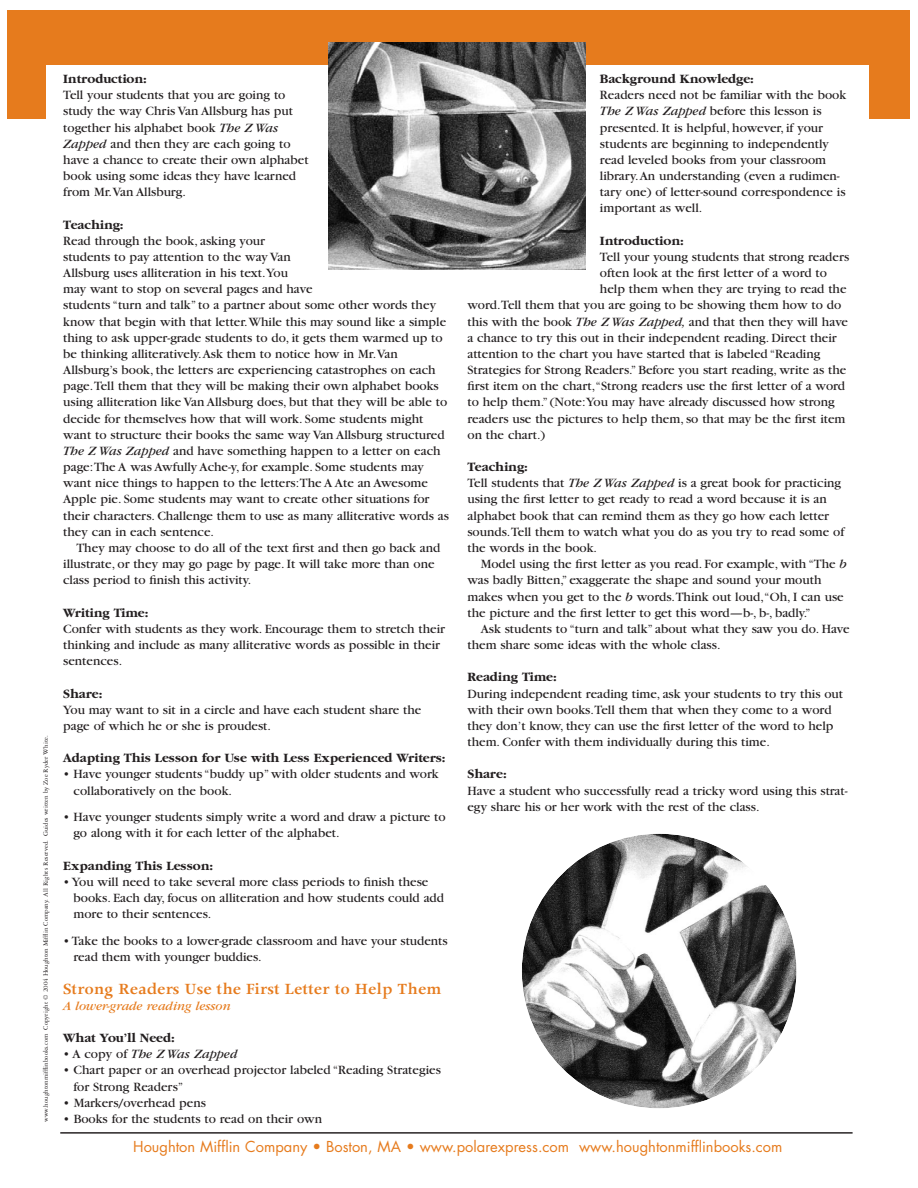
<style>
.page{position:relative;width:918px;height:1188px;background:#fff}
.page>*{position:absolute;margin:0;border:0;box-sizing:border-box;transform-origin:0 0}
.t1{font:600 17.7px "Apollo";color:#e67b1d}
.t2{font:14.7px "Futura";color:#e67b1d}
.t3{font:13.2px/16.2px "Garamond";color:#231f20}
.t4{font:700 13.2px "Garamond";color:#231f20}
.t5{font:italic 13.2px "Garamond";color:#e67b1d}
.t6{font:italic 13.2px "Garamond";color:#231f20}
.t7{font:7.05px "Garamond Three";color:#231f20}
.s1{font-style:italic}
.s2{font-style:normal}
.s3{font-weight:700}
</style>
<div class="page">
<div style="left:10px;top:11px;width:900px;height:108px;background:#e67b1d"></div>
<div style="left:46px;top:65px;width:823px;height:95px;background:#fff"></div>
<img style="left:329px;top:43px;width:256px;height:227px">
<hr style="left:7px;top:11px;width:3px;height:108px;background:#e67b1d">
<hr style="left:60px;top:1132px;width:793px;height:2px;background:#231f20">
<img style="left:522px;top:834px;width:274px;height:274px;border-radius:50%">
<p class="t7" style="left:43px;top:1122px;width:388px;rotate:-90deg">www.houghtonmifflinbooks.com Copyright © 2004 Houghton Mifflin Company. All Rights Reserved. Guides written by Zoe Ryder White.</p>
<p class="t4" style="left:63px;top:74px;width:85px">Introduction:</p>
<p class="t3" style="left:63px;top:88px;width:247px">Tell your students that you are going to study the way Chris Van Allsburg has put together his alphabet book <span class="s1">The Z Was Zapped</span> and then they are each going to have a chance to create their own alphabet book using some ideas they have learned from Mr.Van Allsburg.</p>
<p class="t4" style="left:63px;top:219px;width:62px">Teaching:</p>
<p class="t3" style="left:63px;top:234px;width:387px">Read through the book, asking your<br>students to pay attention to the way Van<br>Allsburg uses alliteration in his text.You<br>may want to stop on several pages and have<br>students “turn and talk” to a partner about some other words they know that begin with that letter.While this may sound like a simple thing to ask upper-grade students to do, it gets them warmed up to be thinking alliteratively.Ask them to notice how in Mr.Van Allsburg’s book, the letters are experiencing catastrophes on each page.Tell them that they will be making their own alphabet books using alliteration like Van Allsburg does, but that they will be able to decide for themselves how that will work. Some students might want to structure their books the same way Van Allsburg structured <span class="s1">The Z Was Zapped</span> and have something happen to a letter on each page:The A was Awfully Ache-y, for example. Some students may want nice things to happen to the letters:The A Ate an Awesome Apple pie. Some students may want to create other situations for their characters. Challenge them to use as many alliterative words as they can in each sentence.</p>
<p class="t3" style="left:63px;top:541px;width:379px;text-indent:13px">They may choose to do all of the text first and then go back and illustrate, or they may go page by page. It will take more than one class period to finish this activity.</p>
<p class="t4" style="left:63px;top:607px;width:87px">Writing Time:</p>
<p class="t3" style="left:63px;top:622px;width:383px">Confer with students as they work. Encourage them to stretch their thinking and include as many alliterative words as possible in their sentences.</p>
<p class="t4" style="left:63px;top:688px;width:41px">Share:</p>
<p class="t3" style="left:63px;top:703px;width:360px">You may want to sit in a circle and have each student share the page of which he or she is proudest.</p>
<p class="t4" style="left:63px;top:753px;width:384px">Adapting This Lesson for Use with Less Experienced Writers:</p>
<p class="t3" style="left:74px;top:767px;width:367px;text-indent:-10px">• Have younger students “buddy up” with older students and work collaboratively on the book.</p>
<p class="t3" style="left:74px;top:810px;width:374px;text-indent:-10px">• Have younger students simply write a word and draw a picture to go along with it for each letter of the alphabet.</p>
<p class="t4" style="left:63px;top:860px;width:151px">Expanding This Lesson:</p>
<p class="t3" style="left:74px;top:875px;width:372px;text-indent:-10px">• You will need to take several more class periods to finish these books. Each day, focus on alliteration and how students could add more to their sentences.</p>
<p class="t3" style="left:74px;top:934px;width:376px;text-indent:-10px">• Take the books to a lower-grade classroom and have your students read them with younger buddies.</p>
<h1 class="t1" style="left:63px;top:982px;width:380px">Strong Readers Use the First Letter to Help Them</h1>
<p class="t5" style="left:63px;top:1001px;width:169px">A lower-grade reading lesson</p>
<p class="t4" style="left:63px;top:1033px;width:113px">What You’ll Need:</p>
<p class="t6" style="left:63px;top:1050px;width:176px"><span class="s2">• A copy of</span> The Z Was Zapped</p>
<p class="t3" style="left:74px;top:1063px;width:369px;text-indent:-10px">• Chart paper or an overhead projector labeled “Reading Strategies for Strong Readers”</p>
<p class="t3" style="left:63px;top:1096px;width:144px">• Markers/overhead pens</p>
<p class="t3" style="left:63px;top:1112px;width:260px">• Books for the students to read on their own</p>
<p class="t4" style="left:600px;top:74px;width:155px">Background Knowledge:</p>
<p class="t3" style="left:600px;top:88px;width:248px">Readers need not be familiar with the book <span class="s1">The Z Was Zapped</span> before this lesson is presented. It is helpful, however, if your students are beginning to independently read leveled books from your classroom library.An understanding (even a rudimen&shy;tary one) of letter-sound correspondence is important as well.</p>
<p class="t4" style="left:600px;top:235px;width:85px">Introduction:</p>
<p class="t3" style="left:600px;top:250px;width:251px">Tell your young students that strong readers</p>
<p class="t3" style="left:600px;top:266px;width:229px">often look at the first letter of a word to</p>
<p class="t3" style="left:600px;top:282px;width:248px">help them when they are trying to read the</p>
<p class="t3" style="left:467px;top:298px;width:375px">word.Tell them that you are going to be showing them how to do</p>
<p class="t3" style="left:467px;top:315px;width:382px">this with the book <span class="s1">The Z Was Zapped,</span> and that then they will have</p>
<p class="t3" style="left:467px;top:331px;width:371px">a chance to try this out in their independent reading. Direct their</p>
<p class="t3" style="left:467px;top:347px;width:355px">attention to the chart you have started that is labeled “Reading</p>
<p class="t3" style="left:467px;top:363px;width:380px">Strategies for Strong Readers.” Before you start reading, write as the</p>
<p class="t3" style="left:467px;top:379px;width:379px">first item on the chart,“Strong readers use the first letter of a word</p>
<p class="t3" style="left:467px;top:395px;width:369px">to help them.” (Note:You may have already discussed how strong</p>
<p class="t3" style="left:467px;top:412px;width:380px">readers use the pictures to help them, so that may be the first item</p>
<p class="t3" style="left:467px;top:428px;width:79px">on the chart.)</p>
<p class="t3" style="left:467px;top:460px;width:379px"><span class="s3">Teaching:<br></span>Tell students that <span class="s1">The Z Was Zapped</span> is a great book for practicing using the first letter to get ready to read a word because it is an alphabet book that can remind them as they go how each letter sounds.Tell them to watch what you do as you try to read some of the words in the book.</p>
<p class="t3" style="left:467px;top:557px;width:381px;text-indent:13px">Model using the first letter as you read. For example, with “The <span class="s1">b </span>was badly Bitten,” exaggerate the shape and sound your mouth makes when you get to the <span class="s1">b</span> words.Think out loud,“Oh, I can use the picture and the first letter to get this word—b-, b-, badly.”</p>
<p class="t3" style="left:467px;top:622px;width:384px;text-indent:13px">Ask students to “turn and talk” about what they saw you do. Have them share some ideas with the whole class.</p>
<p class="t4" style="left:467px;top:672px;width:91px">Reading Time:</p>
<p class="t3" style="left:467px;top:686px;width:377px">During independent reading time, ask your students to try this out with their own books.Tell them that when they come to a word they don’t know, they can use the first letter of the word to help them. Confer with them individually during this time.</p>
<p class="t4" style="left:467px;top:769px;width:41px">Share:</p>
<p class="t3" style="left:467px;top:783px;width:382px">Have a student who successfully read a tricky word using this strat&shy;egy share his or her work with the rest of the class.</p>
<p class="t2" style="left:133px;top:1140px;width:651px">Houghton Mifflin Company • Boston, MA • www.polarexpress.com www.houghtonmifflinbooks.com</p>
</div>
